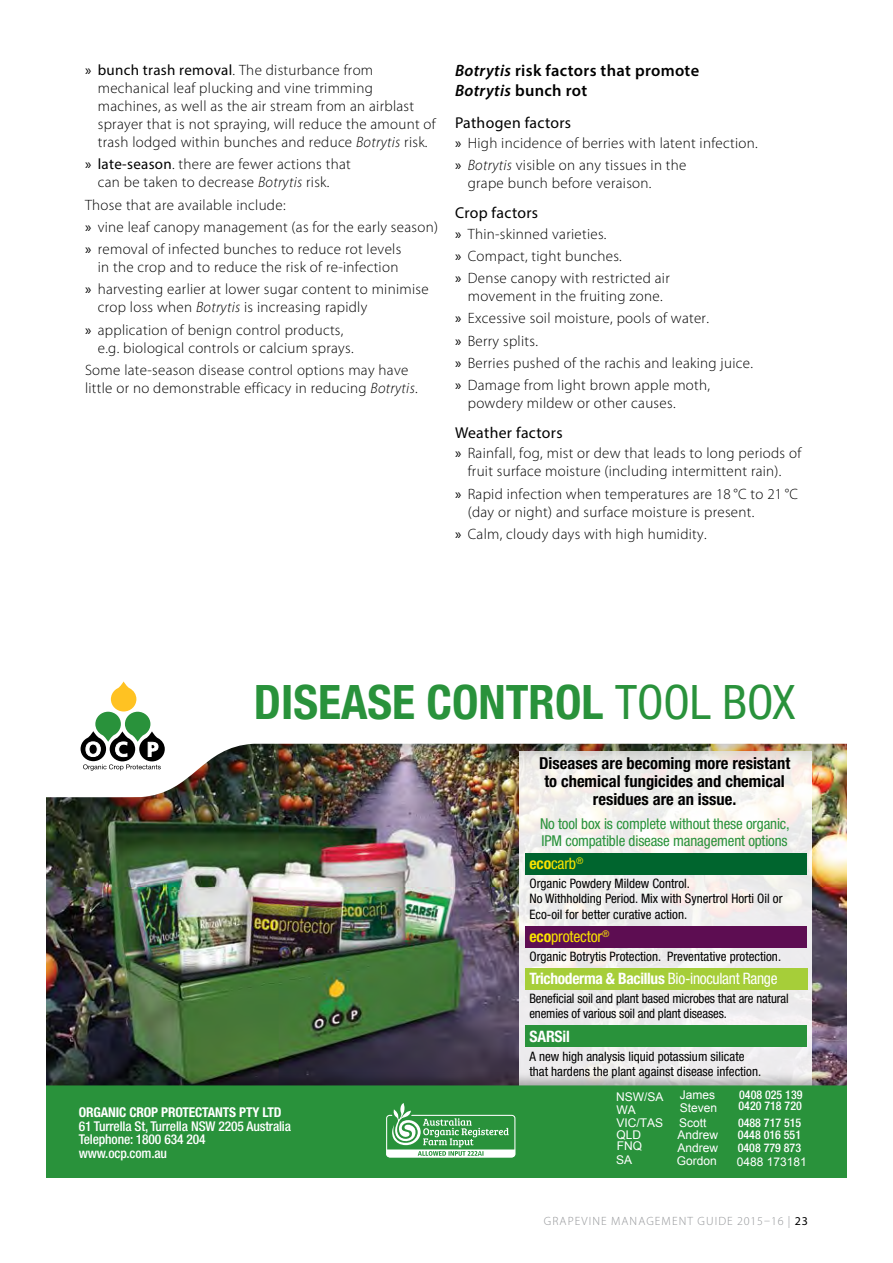
<style>
.page{position:relative;width:893px;height:1263px;background:#fff}
.page>*{position:absolute;margin:0;border:0;box-sizing:border-box;transform-origin:0 0}
.t1{font:700 condensed 47.55px "Helvetica Neue";color:#29923b}
.t2{font:700 condensed 16.5px/18px "Helvetica Neue";color:#000;text-align:center}
.heading_3{font:600 16.5px/19.5px "Myriad Pro";letter-spacing:.02em;color:#000}
.t3{font:700 condensed 15.75px "Helvetica Neue";letter-spacing:-.02em;color:#fff}
.heading_4{font:15.75px "Myriad Pro";letter-spacing:.02em;color:#000}
.t4{font:condensed 15.75px "Helvetica Neue";letter-spacing:-.01em;color:#f9e300}
.text{font:300 15px/18px "Myriad Pro";letter-spacing:.02em;color:#000}
.t5{font:condensed 15px/16.5px "Helvetica Neue";letter-spacing:-.01em;color:#29923b}
.t6{font:500 condensed 13.5px/13.5px "Helvetica Neue";letter-spacing:-.01em;color:#fff}
.t7{font:condensed 13.05px/15px "Helvetica Neue";color:#000}
.t8{font:12px/11.2px "Arial";color:#fff}
.t9{font:500 condensed 12px "Helvetica Neue";color:#fff}
.t10{font:300 12px "Myriad Pro";letter-spacing:.09em;color:#939598}
.s1{font-weight:400}
.s2{font-style:italic}
.s3{font-weight:700}
.s4{font-weight:400;color:#000}
</style>
<div class="page">
<img style="left:47px;top:825px;width:799px;height:247px">
<svg style="left:519px;top:825px;width:293px;height:247px;fill:#eeeded"></svg>
<div style="left:525px;top:968px;width:282px;height:22px;background:#a6ce39"></div>
<div style="left:525px;top:853px;width:282px;height:21px;background:#00652e"></div>
<div style="left:525px;top:1025px;width:282px;height:21px;background:#29923b"></div>
<div style="left:525px;top:926px;width:282px;height:21px;background:#5d0d52"></div>
<div style="left:47px;top:1072px;width:799px;height:106px;background:#000;opacity:.3"></div>
<div style="left:47px;top:1085px;width:799px;height:93px;background:#29923b"></div>
<div style="left:47px;top:646px;width:799px;height:179px;background:#000;opacity:.3"></div>
<img style="left:47px;top:646px;width:799px;height:151px">
<svg style="left:81px;top:681px;width:84px;height:90px"></svg>
<svg style="left:386px;top:1103px;width:129px;height:54px"></svg>
<p class="text" style="left:98px;top:61px;width:340px;text-indent:-13px"><span class="s1">» bunch trash removal</span>. The disturbance from mechanical leaf plucking and vine trimming machines, as well as the air stream from an airblast sprayer that is not spraying, will reduce the amount of trash lodged within bunches and reduce <span class="s2">Botrytis</span> risk.</p>
<p class="text" style="left:85px;top:155px;width:267px;text-align:center"><span class="s1">» late‑season</span>. there are fewer actions that can be taken to decrease <span class="s2">Botrytis</span> risk.</p>
<p class="text" style="left:85px;top:195px;width:202px">Those that are available include:</p>
<p class="text" style="left:85px;top:218px;width:354px"><span class="s1">»</span> vine leaf canopy management (as for the early season)</p>
<p class="text" style="left:85px;top:240px;width:318px;text-align:right"><span class="s1">»</span> removal of infected bunches to reduce rot levels in the crop and to reduce the risk of re‑infection</p>
<p class="text" style="left:98px;top:280px;width:332px;text-indent:-13px"><span class="s1">»</span> harvesting earlier at lower sugar content to minimise crop loss when <span class="s2">Botrytis</span> is increasing rapidly</p>
<p class="text" style="left:98px;top:320px;width:257px;text-indent:-13px"><span class="s1">»</span> application of benign control products, e.g. biological controls or calcium sprays.</p>
<p class="text" style="left:85px;top:361px;width:334px">Some late‑season disease control options may have little or no demonstrable efficacy in reducing <span class="s2">Botrytis</span>.</p>
<p class="heading_3" style="left:455px;top:60px;width:246px"><span class="s2">Botrytis</span> risk factors that promote<br><span class="s2">Botrytis</span> bunch rot</p>
<p class="heading_4" style="left:455px;top:113px;width:118px">Pathogen factors</p>
<p class="text" style="left:455px;top:134px;width:304px"><span class="s1">»</span> High incidence of berries with latent infection.</p>
<p class="text" style="left:468px;top:156px;width:220px;text-indent:-13px"><span class="s1">»</span> <span class="s2">Botrytis</span> visible on any tissues in the grape bunch before veraison.</p>
<p class="heading_4" style="left:455px;top:203px;width:85px">Crop factors</p>
<p class="text" style="left:455px;top:224px;width:153px"><span class="s1">»</span> Thin‑skinned varieties.</p>
<p class="text" style="left:455px;top:247px;width:168px"><span class="s1">»</span> Compact, tight bunches.</p>
<p class="text" style="left:455px;top:269px;width:216px;text-align:center"><span class="s1">»</span> Dense canopy with restricted air movement in the fruiting zone.</p>
<p class="text" style="left:455px;top:309px;width:255px"><span class="s1">»</span> Excessive soil moisture, pools of water.</p>
<p class="text" style="left:455px;top:331px;width:84px"><span class="s1">»</span> Berry splits.</p>
<p class="text" style="left:455px;top:354px;width:299px"><span class="s1">»</span> Berries pushed of the rachis and leaking juice.</p>
<p class="text" style="left:468px;top:376px;width:244px;text-indent:-13px"><span class="s1">»</span> Damage from light brown apple moth, powdery mildew or other causes.</p>
<p class="heading_4" style="left:455px;top:423px;width:109px">Weather factors</p>
<p class="text" style="left:455px;top:444px;width:348px;text-align:center"><span class="s1">»</span> Rainfall, fog, mist or dew that leads to long periods of fruit surface moisture (including intermittent rain).</p>
<p class="text" style="left:468px;top:484px;width:332px;text-indent:-13px"><span class="s1">»</span> Rapid infection when temperatures are 18 °C to 21 °C (day or night) and surface moisture is present.</p>
<p class="text" style="left:455px;top:525px;width:253px"><span class="s1">»</span> Calm, cloudy days with high humidity.</p>
<p class="t1" style="left:254px;top:673px;width:543px">DISEASE CONTROL <span class="s1">TOOL BOX</span></p>
<p class="t6" style="left:79px;top:1105px;width:214px"><span class="s3">ORGANIC CROP PROTECTANTS PTY LTD<br></span>61 Turrella St, Turrella NSW 2205 Australia<br>Telephone: 1800 634 204 www.ocp.com.au</p>
<p class="t2" style="left:539px;top:754px;width:253px">Diseases are becoming more resistant to chemical fungicides and chemical residues are an issue.</p>
<p class="t5" style="left:540px;top:815px;width:251px">No tool box is complete without these organic,<br>IPM compatible disease management options</p>
<p class="t4" style="left:529px;top:854px;width:56px"><span class="s3">eco</span>carb<sup>®</sup></p>
<p class="t7" style="left:529px;top:875px;width:255px">Organic Powdery Mildew Control.<br>No Withholding Period. Mix with Synertrol Horti Oil or</p>
<p class="t7" style="left:529px;top:907px;width:159px">Eco-oil for better curative action.</p>
<p class="t4" style="left:529px;top:927px;width:82px"><span class="s3">eco</span>protector<sup>®</sup></p>
<p class="t7" style="left:529px;top:949px;width:253px">Organic Botrytis Protection. Preventative protection.</p>
<p class="t3" style="left:529px;top:969px;width:250px">Trichoderma &amp; Bacillus <span class="s1">Bio-inoculant Range</span></p>
<p class="t7" style="left:529px;top:991px;width:261px">Beneficial soil and plant based microbes that are natural enemies of various soil and plant diseases.</p>
<p class="t3" style="left:529px;top:1026px;width:42px">SARSil</p>
<p class="t7" style="left:529px;top:1048px;width:233px">A new high analysis liquid potassium silicate that hardens the plant against disease infection.</p>
<p class="t8" style="left:616px;top:1091px;width:49px">NSW/SA</p>
<p class="t8" style="left:680px;top:1090px;width:37px">James</p>
<p class="t9" style="left:739px;top:1088px;width:65px">0408 025 139</p>
<p class="t8" style="left:616px;top:1104px;width:21px">WA</p>
<p class="t8" style="left:680px;top:1102px;width:39px">Steven</p>
<p class="t9" style="left:738px;top:1098px;width:65px">0420 718 720</p>
<p class="t8" style="left:616px;top:1117px;width:48px">VIC/TAS</p>
<p class="t8" style="left:679px;top:1117px;width:29px">Scott</p>
<p class="t9" style="left:738px;top:1115px;width:65px">0488 717 515</p>
<p class="t8" style="left:616px;top:1129px;width:27px">QLD<br>FNQ</p>
<p class="t8" style="left:677px;top:1129px;width:42px">Andrew</p>
<p class="t9" style="left:738px;top:1127px;width:65px">0448 016 551</p>
<p class="t8" style="left:677px;top:1142px;width:42px">Andrew</p>
<p class="t9" style="left:738px;top:1140px;width:65px">0408 779 873</p>
<p class="t8" style="left:616px;top:1154px;width:18px">SA</p>
<p class="t8" style="left:677px;top:1155px;width:42px">Gordon</p>
<p class="t8" style="left:737px;top:1157px;width:72px">0488 173181</p>
<p class="t10" style="left:544px;top:1214px;width:266px">GRAPEVINE MANAGEMENT GUIDE 2015–16 | <span class="s4">23</span></p>
</div>
